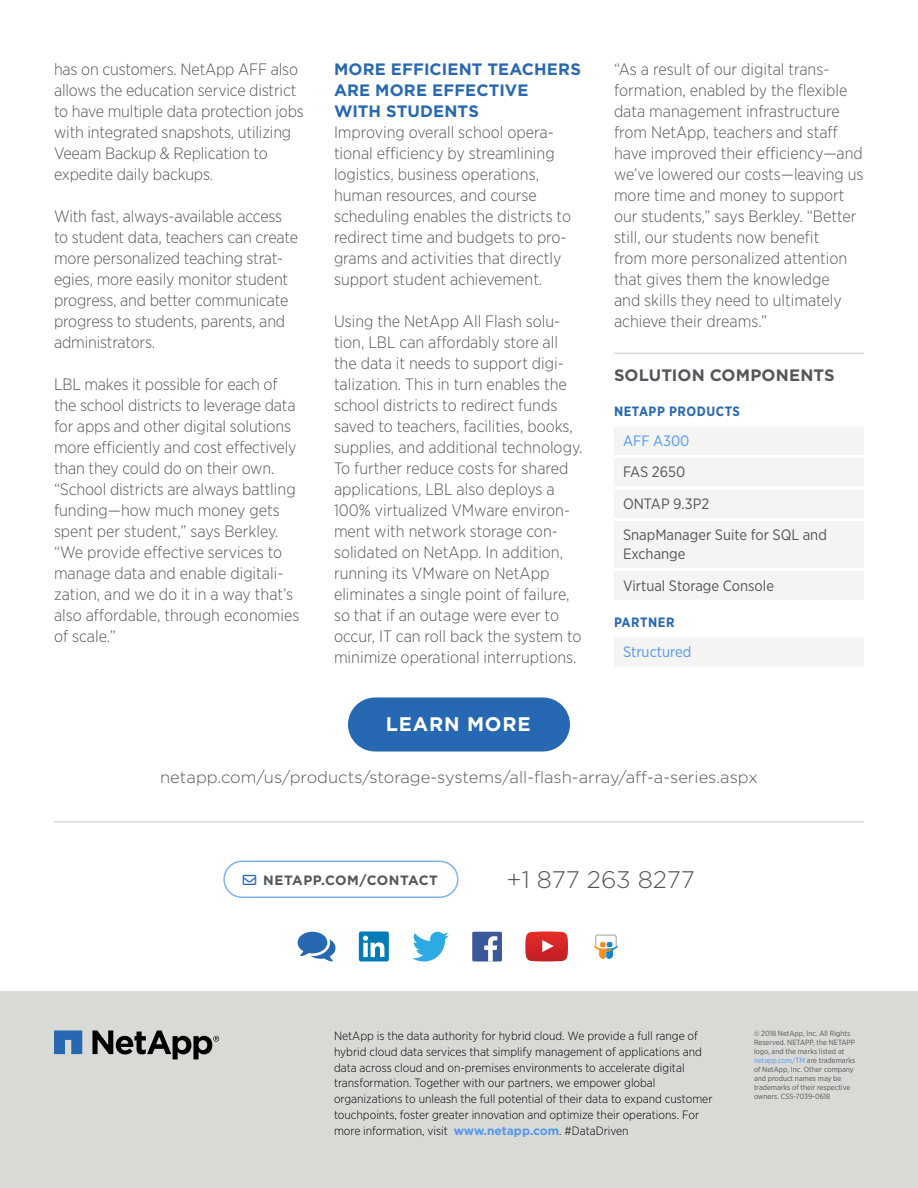
<style>
.page{position:relative;width:918px;height:1188px;background:#fff}
.page>*{position:absolute;margin:0;border:0;box-sizing:border-box;transform-origin:0 0}
.t1{font:300 24px "Gotham HTF";color:#53565a}
.t2{font:700 19.65px "Gotham HTF";letter-spacing:.04em;color:#fff}
.t3{font:300 16.5px/21px "Gotham Narrow";color:#53565a}
.t4{font:300 16.5px "Gotham HTF";color:#53565a}
.t5{font:700 16.5px/21px "Gotham HTF";letter-spacing:.005em;color:#2768b3}
.t6{font:700 16.5px "Gotham HTF";letter-spacing:.005em;color:#53565a}
.t7{font:15px/31.5px "Gotham Narrow";color:#53565a}
.t8{font:15px "Gotham Narrow";color:#5298f1}
.t9{font:700 13.5px "Gotham Narrow";letter-spacing:.04em;color:#2768b3}
.t10{font:700 13.5px "Gotham HTF";letter-spacing:.04em;color:#53565a}
.t11{font:300 12px/15.8px "Gotham Narrow";color:#000}
.t12{font:7.5px/9px "Gotham Narrow";color:#53565a}
.s1{color:#2768b3}
.s2{font-family:"Gotham HTF";font-weight:700;color:#5298f1}
.s3{color:#5298f1}
</style>
<div class="page">
<hr style="left:54px;top:821px;width:810px;height:2px;background:#d9d9d6">
<div style="left:0;top:992px;width:918px;height:196px;background:#d9d9d6"></div>
<svg style="left:54px;top:1031px;width:28px;height:23px"></svg>
<svg style="left:92px;top:1030px;width:127px;height:29px"></svg>
<div style="left:223px;top:861px;width:236px;height:37px;border:2px solid #7db2f5;border-radius:18px"></div>
<div style="left:359px;top:932px;width:30px;height:30px;background:#027bb7;border-radius:2px"></div>
<svg style="left:363px;top:936px;width:21px;height:21px"></svg>
<svg style="left:412px;top:932px;width:37px;height:29px"></svg>
<div style="left:472px;top:932px;width:30px;height:30px;background:#3b5999;border-radius:2px"></div>
<svg style="left:484px;top:936px;width:13px;height:26px"></svg>
<svg style="left:525px;top:932px;width:43px;height:30px"></svg>
<svg style="left:594px;top:934px;width:24px;height:25px"></svg>
<svg style="left:298px;top:932px;width:37px;height:30px"></svg>
<hr style="left:614px;top:353px;width:250px;height:1px;background:#d9d9d6">
<svg style="left:614px;top:427px;width:250px;height:239px;fill:#f4f4f3"></svg>
<hr style="left:614px;top:455px;width:250px;height:3px;background:#fff">
<hr style="left:614px;top:486px;width:250px;height:3px;background:#fff">
<hr style="left:614px;top:518px;width:250px;height:3px;background:#fff">
<hr style="left:614px;top:568px;width:250px;height:3px;background:#fff">
<hr style="left:614px;top:600px;width:250px;height:3px;background:#fff">
<hr style="left:614px;top:634px;width:250px;height:3px;background:#fff">
<div style="left:348px;top:698px;width:222px;height:54px;background:#2768b3;border-radius:27px"></div>
<p class="t3" style="left:54px;top:58px;width:251px">has on customers. NetApp AFF also allows the education service district to have multiple data protection jobs with integrated snapshots, utilizing Veeam Backup &amp; Replication to expedite daily backups.</p>
<p class="t3" style="left:54px;top:205px;width:246px">With fast, always-available access to student data, teachers can create more personalized teaching strat&shy;egies, more easily monitor student progress, and better communicate progress to students, parents, and administrators.</p>
<p class="t3" style="left:54px;top:373px;width:247px">LBL makes it possible for each of the school districts to leverage data for apps and other digital solutions more efficiently and cost effectively than they could do on their own. “School districts are always battling funding—how much money gets spent per student,” says Berkley. “We provide effective services to manage data and enable digitali&shy;zation, and we do it in a way that’s also affordable, through economies of scale.”</p>
<p class="t5" style="left:334px;top:58px;width:248px">MORE EFFICIENT TEACHERS<br>ARE MORE EFFECTIVE<br>WITH STUDENTS</p>
<p class="t3" style="left:334px;top:121px;width:239px">Improving overall school opera&shy;tional efficiency by streamlining logistics, business operations, human resources, and course scheduling enables the districts to redirect time and budgets to pro&shy;grams and activities that directly support student achievement.</p>
<p class="t3" style="left:334px;top:310px;width:250px">Using the NetApp All Flash solu&shy;tion, LBL can affordably store all the data it needs to support digi&shy;talization. This in turn enables the school districts to redirect funds saved to teachers, facilities, books, supplies, and additional technology.<br>To further reduce costs for shared applications, LBL also deploys a 100% virtualized VMware environ&shy;ment with network storage con&shy;solidated on NetApp. In addition, running its VMware on NetApp eliminates a single point of failure, so that if an outage were ever to occur, IT can roll back the system to minimize operational interruptions.</p>
<p class="t3" style="left:614px;top:59px;width:251px">“As a result of our digital trans&shy;formation, enabled by the flexible data management infrastructure from NetApp, teachers and staff have improved their efficiency—and we’ve lowered our costs—leaving us more time and money to support our students,” says Berkley. “Better still, our students now benefit<br>from more personalized attention that gives them the knowledge<br>and skills they need to ultimately achieve their dreams.”</p>
<p class="t6" style="left:614px;top:366px;width:222px">SOLUTION COMPONENTS</p>
<p class="t9" style="left:614px;top:403px;width:127px">NETAPP PRODUCTS</p>
<p class="t8" style="left:623px;top:431px;width:68px">AFF A300</p>
<p class="t7" style="left:623px;top:456px;width:205px">FAS 2650<br>ONTAP 9.3P2<br>SnapManager Suite for SQL and</p>
<p class="t7" style="left:623px;top:538px;width:153px">Exchange<br>Virtual Storage Console</p>
<p class="t9" style="left:614px;top:614px;width:62px">PARTNER</p>
<p class="t8" style="left:623px;top:642px;width:70px">Structured</p>
<p class="t2" style="left:386px;top:713px;width:146px">LEARN MORE</p>
<p class="t4" style="left:160px;top:768px;width:599px">netapp.com/us/products/storage-systems/all-flash-array/aff-a-series.aspx</p>
<p class="t10" style="left:243px;top:872px;width:197px"><span class="s1">→</span> NETAPP.COM/CONTACT</p>
<h1 class="t1" style="left:506px;top:866px;width:190px">+1 877 263 8277</h1>
<p class="t11" style="left:334px;top:1028px;width:380px">NetApp is the data authority for hybrid cloud. We provide a full range of hybrid cloud data services that simplify management of applications and data across cloud and on-premises environments to accelerate digital transformation. Together with our partners, we empower global organizations to unleash the full potential of their data to expand customer touchpoints, foster greater innovation and optimize their operations. For more information, visit <span class="s2">www.netapp.com</span>. #DataDriven</p>
<p class="t12" style="left:754px;top:1029px;width:103px">© 2018 NetApp, Inc. All Rights<br>Reserved. NETAPP, the NETAPP logo, and the marks listed at <span class="s3">netapp.com/TM</span> are trademarks of NetApp, Inc. Other company and product names may be trademarks of their respective owners. CSS-7039-0618</p>
</div>
